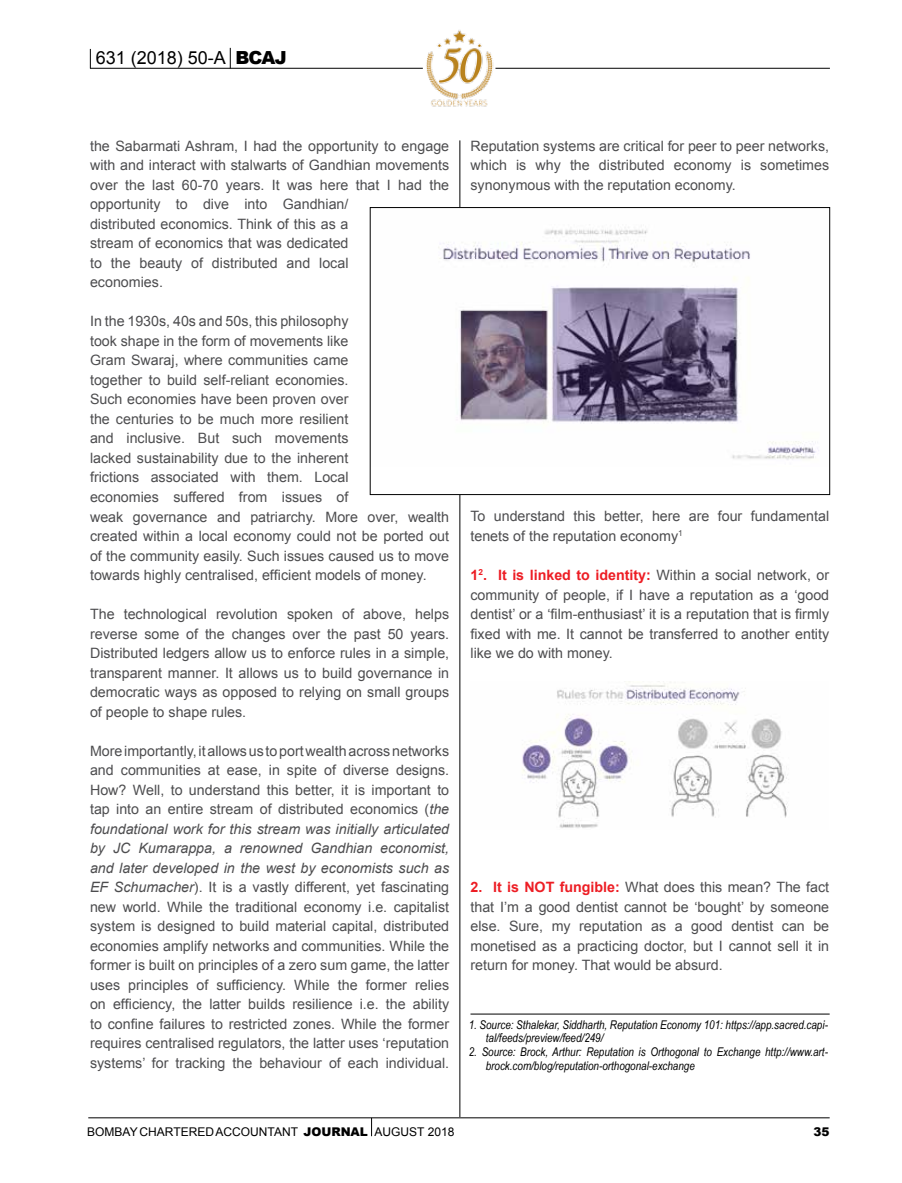
<style>
.page{position:relative;width:902px;height:1183px;background:#fff}
.page>*{position:absolute;margin:0;border:0;box-sizing:border-box;transform-origin:0 0}
.t1{font:18px "Arial";color:#000}
.t2{font:14.25px/19.5px "Arial";color:#4d4d4f;text-align:justify}
.t3{font:italic 12px/13.5px "Arial Narrow";color:#000}
.t4{font:12px "Arial";color:#000}
.t5{font:900 12px "Arial";color:#000}
.s1{font-weight:900}
.s2{font-style:italic}
.s3{font-weight:700;color:#ed1d24}
</style>
<div class="page">
<hr style="left:88px;top:1117px;width:741px;height:1px;background:#000">
<svg style="left:371px;top:1117px;width:1px;height:18px"></svg>
<hr style="left:90px;top:68px;width:333px;height:1px;background:#000">
<svg style="left:90px;top:49px;width:1px;height:19px"></svg>
<img style="left:415px;top:30px;width:86px;height:77px">
<hr style="left:495px;top:68px;width:334px;height:1px;background:#000">
<svg style="left:230px;top:48px;width:1px;height:20px"></svg>
<hr style="left:459px;top:140px;width:1px;height:976px;background:#000">
<img style="left:522px;top:681px;width:266px;height:147px">
<hr style="left:470px;top:1013px;width:359px;height:1px;background:#000">
<img style="left:438px;top:209px;width:381px;height:257px">
<div style="left:370px;top:207px;width:460px;height:288px;border:1px solid #000"></div>
<p class="t1" style="left:96px;top:46px;width:193px">631 (2018) 50-A <span class="s1">BCAJ</span></p>
<p class="t2" style="left:90px;top:136px;width:360px;text-align:left">the Sabarmati Ashram, I had the opportunity to engage with and interact with stalwarts of Gandhian movements over the last 60-70 years. It was here that I had the opportunity to dive into Gandhian/<br>distributed economics. Think of this as a<br>stream of economics that was dedicated<br>to the beauty of distributed and local<br>economies.</p>
<p class="t2" style="left:90px;top:312px;width:360px;text-align:left">In the 1930s, 40s and 50s, this philosophy<br>took shape in the form of movements like<br>Gram Swaraj, where communities came<br>together to build self-reliant economies.<br>Such economies have been proven over<br>the centuries to be much more resilient<br>and inclusive. But such movements<br>lacked sustainability due to the inherent<br>frictions associated with them. Local<br>economies suffered from issues of<br>weak governance and patriarchy. More over, wealth created within a local economy could not be ported out of the community easily. Such issues caused us to move towards highly centralised, efficient models of money.</p>
<p class="t2" style="left:90px;top:604px;width:360px">The technological revolution spoken of above, helps reverse some of the changes over the past 50 years.<br>Distributed ledgers allow us to enforce rules in a simple, transparent manner. It allows us to build governance in democratic ways as opposed to relying on small groups of people to shape rules.</p>
<p class="t2" style="left:90px;top:740px;width:360px">More importantly, it allows us to port wealth across networks and communities at ease, in spite of diverse designs.<br>How? Well, to understand this better, it is important to tap into an entire stream of distributed economics (<span class="s2">the foundational work for this stream was initially articulated by JC Kumarappa, a renowned Gandhian economist, and later developed in the west by economists such as EF Schumacher</span>). It is a vastly different, yet fascinating new world. While the traditional economy i.e. capitalist system is designed to build material capital, distributed economies amplify networks and communities. While the former is built on principles of a zero sum game, the latter uses principles of sufficiency. While the former relies on efficiency, the latter builds resilience i.e. the ability to confine failures to restricted zones. While the former requires centralised regulators, the latter uses ‘reputation systems’ for tracking the behaviour of each individual.</p>
<p class="t2" style="left:470px;top:136px;width:360px">Reputation systems are critical for peer to peer networks, which is why the distributed economy is sometimes synonymous with the reputation economy.</p>
<p class="t2" style="left:470px;top:506px;width:360px">To understand this better, here are four fundamental tenets of the reputation economy<sup>1</sup></p>
<p class="t2" style="left:470px;top:565px;width:360px"><span class="s3">1</span><sup>2</sup><span class="s3">. It is linked to identity:</span> Within a social network, or community of people, if I have a reputation as a ‘good dentist’ or a ‘film-enthusiast’ it is a reputation that is firmly fixed with me. It cannot be transferred to another entity like we do with money.</p>
<p class="t2" style="left:470px;top:877px;width:360px"><span class="s3">2. It is NOT fungible:</span> What does this mean? The fact that I’m a good dentist cannot be ‘bought’ by someone else. Sure, my reputation as a good dentist can be monetised as a practicing doctor, but I cannot sell it in return for money. That would be absurd.</p>
<p class="t3" style="left:486px;top:1017px;width:343px;text-indent:-17px">1. Source: Sthalekar, Siddharth, Reputation Economy 101: https://app.sacred.capi&shy;tal/feeds/preview/feed/249/</p>
<p class="t3" style="left:486px;top:1044px;width:343px;text-indent:-17px">2. Source: Brock, Arthur: Reputation is Orthogonal to Exchange http://www.art&shy;brock.com/blog/reputation-orthogonal-exchange</p>
<p class="t4" style="left:87px;top:1123px;width:368px">BOMBAY CHARTERED ACCOUNTANT <span class="s1">JOURNAL</span> AUGUST 2018</p>
<p class="t5" style="left:813px;top:1122px;width:18px">35</p>
</div>
